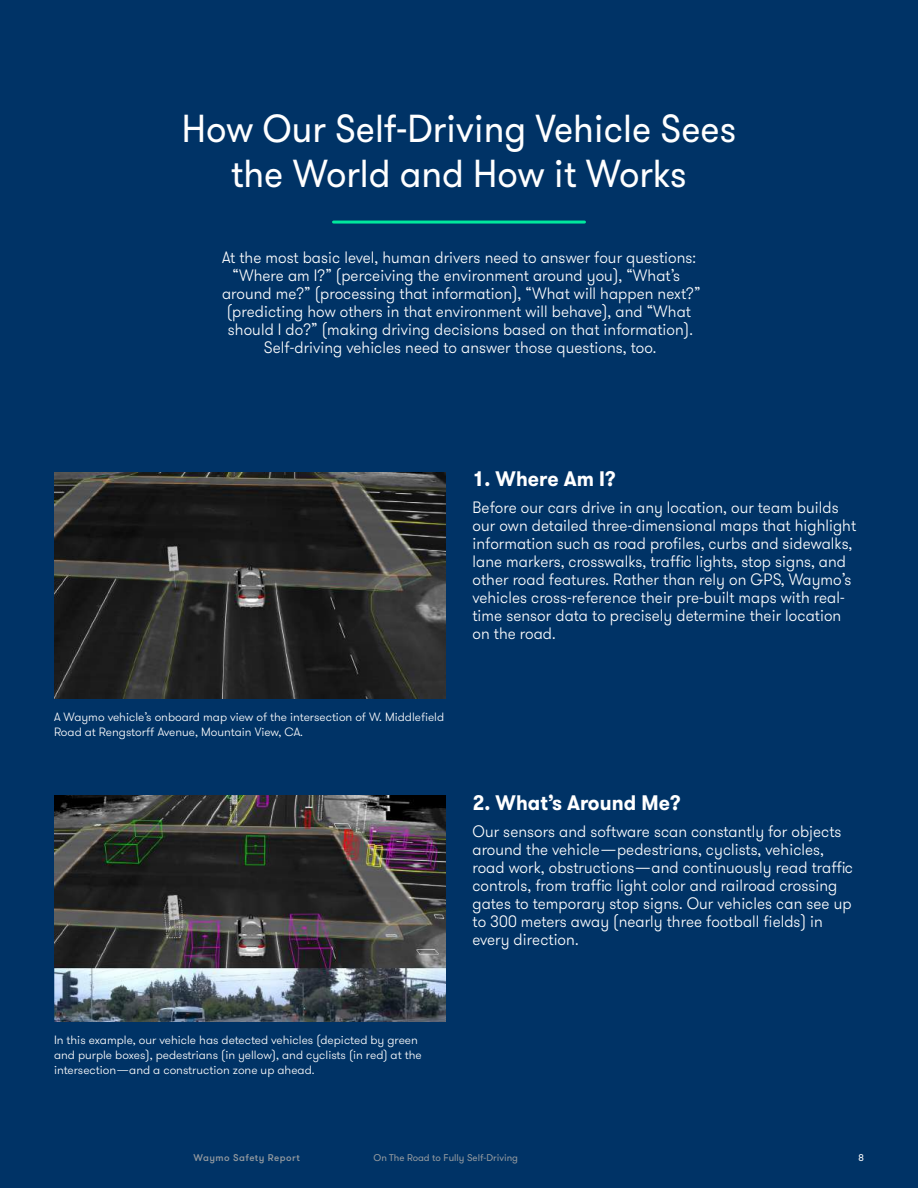
<style>
.page{position:relative;width:918px;height:1188px;background:#036}
.page>*{position:absolute;margin:0;border:0;box-sizing:border-box;transform-origin:0 0}
.t1{font:39px/45px "GT Walsheim";color:#fff;text-align:center;scale:.94 1}
.t2{font:700 21px "GT Walsheim";letter-spacing:.005em;color:#fff;scale:.94 1}
.t3{font:300 16.5px/18px "GT Walsheim";letter-spacing:.005em;color:#fff;scale:.94 1}
.t4{font:300 12px/15px "GT Walsheim";color:#fff}
.t5{font:9.75px "GT Walsheim";color:#949a9f}
.t6{font:500 9.75px "GT Walsheim";letter-spacing:.04em;color:#949a9f}
.t7{font:9.75px "GT Walsheim";color:#fff}
</style>
<div class="page">
<img style="left:54px;top:472px;width:392px;height:226px">
<hr style="left:333px;top:221px;width:252px;height:3px;background:#00e89d">
<img style="left:54px;top:796px;width:392px;height:226px">
<h1 class="t1" style="left:182px;top:107px;width:591px">How Our Self-Driving Vehicle Sees the World and How it Works</h1>
<p class="t3" style="left:222px;top:249px;width:506px">At the most basic level, human drivers need to answer four questions:</p>
<p class="t3" style="left:232px;top:267px;width:478px">“Where am I?” (perceiving the environment around you), “What’s</p>
<p class="t3" style="left:222px;top:285px;width:510px">around me?” (processing that information), “What will happen next?”</p>
<p class="t3" style="left:227px;top:303px;width:495px">(predicting how others in that environment will behave), and “What</p>
<p class="t3" style="left:228px;top:321px;width:496px">should I do?” (making driving decisions based on that information).</p>
<p class="t3" style="left:264px;top:339px;width:419px">Self-driving vehicles need to answer those questions, too.</p>
<p class="t4" style="left:54px;top:709px;width:392px">A Waymo vehicle’s onboard map view of the intersection of W. Middlefield<br>Road at Rengstorff Avenue, Mountain View, CA.</p>
<p class="t2" style="left:472px;top:465px;width:154px">1. Where Am I?</p>
<p class="t3" style="left:472px;top:499px;width:410px">Before our cars drive in any location, our team builds our own detailed three-dimensional maps that highlight information such as road profiles, curbs and sidewalks, lane markers, crosswalks, traffic lights, stop signs, and other road features. Rather than rely on GPS, Waymo’s vehicles cross-reference their pre-built maps with real&shy;time sensor data to precisely determine their location on the road.</p>
<p class="t2" style="left:472px;top:789px;width:223px">2. What’s Around Me?</p>
<p class="t3" style="left:472px;top:823px;width:406px">Our sensors and software scan constantly for objects around the vehicle—pedestrians, cyclists, vehicles, road work, obstructions—and continuously read traffic controls, from traffic light color and railroad crossing gates to temporary stop signs. Our vehicles can see up to 300 meters away (nearly three football fields) in every direction.</p>
<p class="t4" style="left:54px;top:1033px;width:369px">In this example, our vehicle has detected vehicles (depicted by green and purple boxes), pedestrians (in yellow), and cyclists (in red) at the intersection—and a construction zone up ahead.</p>
<p class="t6" style="left:194px;top:1151px;width:108px">Waymo Safety Report</p>
<p class="t5" style="left:374px;top:1151px;width:146px">On The Road to Fully Self-Driving</p>
<p class="t7" style="left:858px;top:1151px;width:7px">8</p>
</div>
